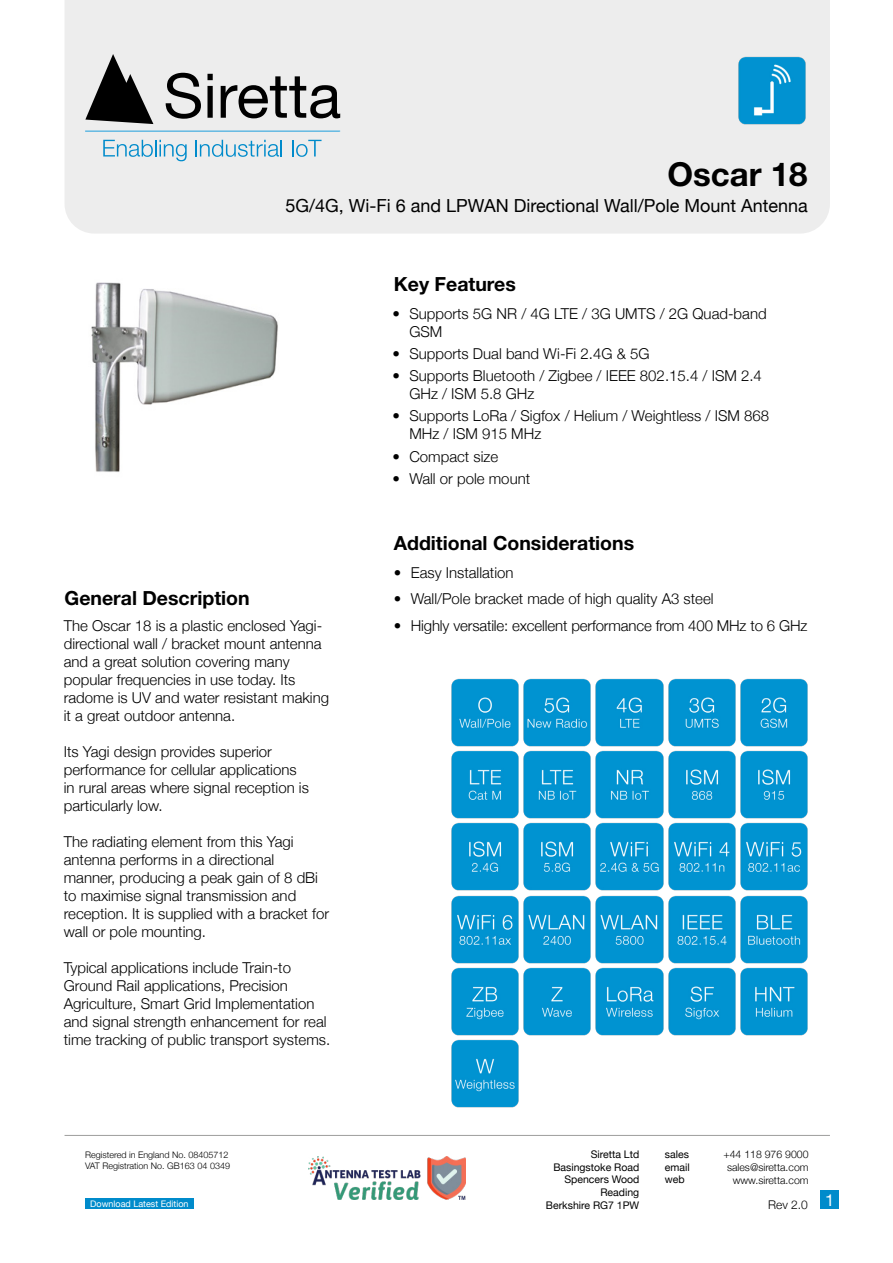
<style>
.page{position:relative;width:893px;height:1263px;background:#fff}
.page>*{position:absolute;margin:0;border:0;box-sizing:border-box;transform-origin:0 0}
.t1{font:700 33px "Helvetica Neue";color:#000}
.t2{font:700 19.5px "Helvetica Neue";color:#000}
.t3{font:18px "Helvetica Neue";color:#000}
.t4{font:300 15px/18px "Helvetica Neue";color:#000}
.t5{font:300 12px "Helvetica Neue";color:#000}
.t6{font:10.5px/12.6px "Helvetica Neue";color:#000;text-align:right}
.t7{font:300 10.5px/12.6px "Helvetica Neue";color:#000;text-align:right}
.t8{font:300 9px/10.8px "Helvetica Neue";color:#000}
.t9{font:9px "Helvetica Neue";color:#fff}
</style>
<div class="page">
<div style="left:65px;top:0;width:765px;height:234px;background:#ededed"></div>
<hr style="left:65px;top:1135px;width:765px;height:1px;background:#9d9d9c">
<svg style="left:85px;top:54px;width:68px;height:70px;background:#767676"></svg>
<hr style="left:85px;top:131px;width:255px;height:1px;background:#36a9e1">
<svg style="left:166px;top:73px;width:35px;height:46px;background:#8e8e8e"></svg>
<svg style="left:207px;top:74px;width:6px;height:44px"></svg>
<svg style="left:221px;top:76px;width:119px;height:42px;background:#989898"></svg>
<svg style="left:103px;top:140px;width:84px;height:21px;background:#b8d7e5"></svg>
<svg style="left:195px;top:140px;width:87px;height:17px"></svg>
<svg style="left:292px;top:140px;width:30px;height:17px"></svg>
<img style="left:451px;top:678px;width:357px;height:358px">
<img style="left:736px;top:55px;width:72px;height:71px">
<img style="left:309px;top:1157px;width:156px;height:42px">
<div style="left:85px;top:1198px;width:109px;height:10px;background:#008bcb"></div>
<div style="left:820px;top:1190px;width:19px;height:19px;background:#008bcb"></div>
<img style="left:451px;top:1039px;width:68px;height:69px">
<img style="left:91px;top:282px;width:187px;height:190px">
<h1 class="t1" style="left:667px;top:153px;width:141px">Oscar 18</h1>
<p class="t3" style="left:286px;top:195px;width:524px">5G/4G, Wi-Fi 6 and LPWAN Directional Wall/Pole Mount Antenna</p>
<h2 class="t2" style="left:394px;top:272px;width:124px">Key Features</h2>
<p class="t4" style="left:409px;top:304px;width:359px;text-indent:-17px">• Supports 5G NR / 4G LTE / 3G UMTS / 2G Quad-band<br>GSM</p>
<p class="t4" style="left:392px;top:344px;width:259px">• Supports Dual band Wi-Fi 2.4G &amp; 5G</p>
<p class="t4" style="left:409px;top:366px;width:354px;text-indent:-17px">• Supports Bluetooth / Zigbee / IEEE 802.15.4 / ISM 2.4<br>GHz / ISM 5.8 GHz</p>
<p class="t4" style="left:409px;top:407px;width:361px;text-indent:-17px">• Supports LoRa / Sigfox / Helium / Weightless / ISM 868<br>MHz / ISM 915 MHz</p>
<p class="t4" style="left:392px;top:447px;width:107px">• Compact size</p>
<p class="t4" style="left:392px;top:469px;width:139px">• Wall or pole mount</p>
<h2 class="t2" style="left:65px;top:586px;width:187px">General Description</h2>
<p class="t4" style="left:64px;top:617px;width:267px">The Oscar 18 is a plastic enclosed Yagi&shy;directional wall / bracket mount antenna and a great solution covering many popular frequencies in use today. Its radome is UV and water resistant making it a great outdoor antenna.</p>
<p class="t4" style="left:64px;top:743px;width:247px">Its Yagi design provides superior performance for cellular applications in rural areas where signal reception is particularly low.</p>
<p class="t4" style="left:64px;top:833px;width:267px">The radiating element from this Yagi antenna performs in a directional manner, producing a peak gain of 8 dBi to maximise signal transmission and reception. It is supplied with a bracket for wall or pole mounting.</p>
<p class="t4" style="left:64px;top:959px;width:268px">Typical applications include Train-to Ground Rail applications, Precision Agriculture, Smart Grid Implementation and signal strength enhancement for real time tracking of public transport systems.</p>
<h2 class="t2" style="left:394px;top:531px;width:242px">Additional Considerations</h2>
<p class="t4" style="left:394px;top:563px;width:121px">• Easy Installation</p>
<p class="t4" style="left:394px;top:590px;width:321px">• Wall/Pole bracket made of high quality A3 steel</p>
<p class="t4" style="left:394px;top:616px;width:415px">• Highly versatile: excellent performance from 400 MHz to 6 GHz</p>
<p class="t8" style="left:85px;top:1149px;width:146px">Registered in England No. 08405712<br>VAT Registration No. GB163 04 0349</p>
<p class="t6" style="left:546px;top:1148px;width:95px">Siretta Ltd<br>Basingstoke Road<br>Spencers Wood<br>Reading<br>Berkshire RG7 1PW</p>
<p class="t6" style="left:665px;top:1148px;width:26px;text-align:justify">sales email web</p>
<p class="t7" style="left:723px;top:1148px;width:87px">+44 118 976 9000 sales@siretta.com www.siretta.com</p>
<p class="t9" style="left:90px;top:1198px;width:100px">Download Latest Edition</p>
<p class="t5" style="left:768px;top:1197px;width:68px">Rev 2.0 <sup>1</sup></p>
</div>
